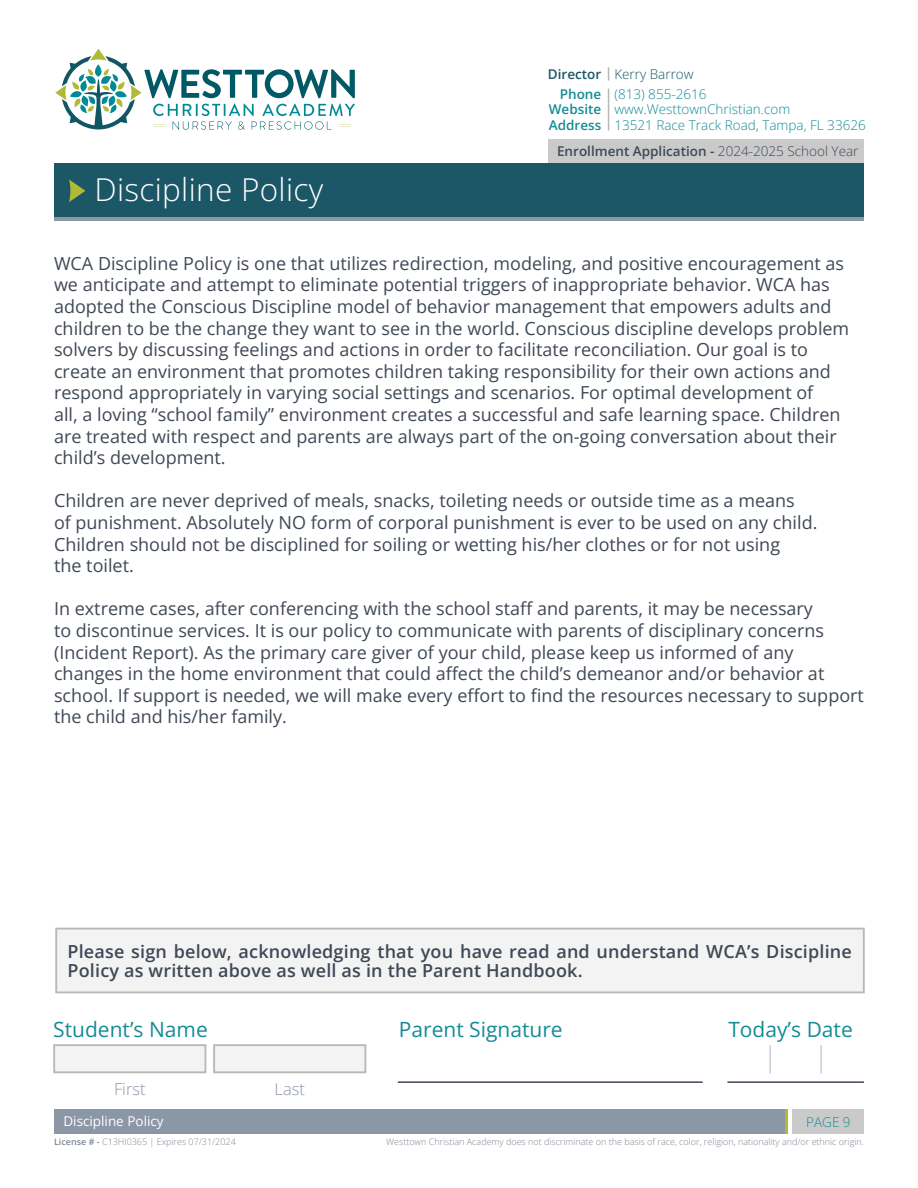
<style>
.page{position:relative;width:918px;height:1188px;background:#fff}
.page>*{position:absolute;margin:0;border:0;box-sizing:border-box;transform-origin:0 0}
.t1{font:300 31.5px "Open Sans";letter-spacing:.01em;color:#fff}
.t2{font:21px "Open Sans";color:#138c96}
.t3{font:18px/21.6px "Open Sans";color:#3f4856}
.t4{font:600 18px/19.5px "Open Sans";letter-spacing:.01em;color:#3f4856}
.t5{font:300 16.5px "Open Sans";color:#8b96a7}
.t6{font:300 13.5px/15.8px "Open Sans";color:#138c96}
.t7{font:600 13.5px "Open Sans";color:#3f4856}
.t8{font:300 13.5px "Open Sans";color:#1b5767}
.t9{font:600 13.5px/15.6px "Open Sans";color:#138c96;text-align:justify}
.t10{font:13.5px "Open Sans";color:#fff}
.t11{font:300 9px "Open Sans";color:#7f8794}
.s1{font-weight:600}
.s2{font-weight:300}
</style>
<div class="page">
<div style="left:54px;top:1109px;width:731px;height:24px;background:#8b96a7"></div>
<hr style="left:785px;top:1109px;width:3px;height:24px;background:#afba36">
<div style="left:793px;top:1109px;width:71px;height:24px;background:#c9cac9"></div>
<svg style="left:608px;top:67px;width:1px;height:14px"></svg>
<hr style="left:608px;top:89px;width:1px;height:41px;background:#b7b8b8">
<svg style="left:54px;top:216px;width:810px;height:5px;background:#74899a"></svg>
<div style="left:549px;top:139px;width:315px;height:27px;background:#c9cac9"></div>
<div style="left:54px;top:163px;width:810px;height:53px;background:#1b5767"></div>
<svg style="left:69px;top:180px;width:16px;height:22px"></svg>
<svg style="left:55px;top:49px;width:300px;height:81px"></svg>
<div style="left:55px;top:928px;width:810px;height:65px;background:#f3f3f3;border:2px solid #b7b8b8"></div>
<hr style="left:398px;top:1081px;width:305px;height:2px;background:#3f4856">
<div style="left:53px;top:1044px;width:153px;height:29px;background:#f3f3f3;border:2px solid #b7b8b8"></div>
<div style="left:213px;top:1044px;width:153px;height:29px;background:#f3f3f3;border:2px solid #b7b8b8"></div>
<hr style="left:727px;top:1081px;width:137px;height:2px;background:#3f4856">
<hr style="left:820px;top:1045px;width:2px;height:29px;background:#cacdd4">
<hr style="left:769px;top:1045px;width:2px;height:29px;background:#cacdd4">
<p class="t8" style="left:548px;top:65px;width:147px"><span class="s1">Director</span> Kerry Barrow</p>
<p class="t9" style="left:549px;top:86px;width:54px;text-indent:11px">Phone Website Address</p>
<p class="t6" style="left:614px;top:85px;width:253px">(813) 855-2616 www.WesttownChristian.com<br>13521 Race Track Road, Tampa, FL 33626</p>
<p class="t1" style="left:94px;top:168px;width:230px">Discipline Policy</p>
<p class="t7" style="left:557px;top:142px;width:303px">Enrollment Application - <span class="s2">2024-2025 School Year</span></p>
<p class="t3" style="left:54px;top:252px;width:797px">WCA Discipline Policy is one that utilizes redirection, modeling, and positive encouragement as we anticipate and attempt to eliminate potential triggers of inappropriate behavior. WCA has adopted the Conscious Discipline model of behavior management that empowers adults and children to be the change they want to see in the world. Conscious discipline develops problem solvers by discussing feelings and actions in order to facilitate reconciliation. Our goal is to create an environment that promotes children taking responsibility for their own actions and respond appropriately in varying social settings and scenarios. For optimal development of</p>
<p class="t3" style="left:54px;top:403px;width:788px">all, a loving “school family” environment creates a successful and safe learning space. Children are treated with respect and parents are always part of the on-going conversation about their child’s development.</p>
<p class="t3" style="left:54px;top:490px;width:742px">Children are never deprived of meals, snacks, toileting needs or outside time as a means</p>
<p class="t3" style="left:54px;top:511px;width:765px">of punishment. Absolutely NO form of corporal punishment is ever to be used on any child.<br>Children should not be disciplined for soiling or wetting his/her clothes or for not using</p>
<p class="t3" style="left:54px;top:554px;width:81px">the toilet.</p>
<p class="t3" style="left:54px;top:598px;width:811px">In extreme cases, after conferencing with the school staff and parents, it may be necessary<br>to discontinue services. It is our policy to communicate with parents of disciplinary concerns (Incident Report). As the primary care giver of your child, please keep us informed of any changes in the home environment that could affect the child’s demeanor and/or behavior at school. If support is needed, we will make every effort to find the resources necessary to support the child and his/her family.</p>
<p class="t4" style="left:68px;top:941px;width:786px">Please sign below, acknowledging that you have read and understand WCA’s Discipline<br>Policy as written above as well as in the Parent Handbook.</p>
<p class="t2" style="left:53px;top:1015px;width:156px">Student’s Name</p>
<p class="t2" style="left:399px;top:1015px;width:166px">Parent Signature</p>
<p class="t5" style="left:114px;top:1078px;width:33px">First</p>
<p class="t5" style="left:275px;top:1078px;width:32px">Last</p>
<p class="t10" style="left:63px;top:1112px;width:102px">Discipline Policy</p>
<p class="t2" style="left:728px;top:1015px;width:126px">Today’s Date</p>
<p class="t6" style="left:806px;top:1113px;width:46px">PAGE 9</p>
<p class="t11" style="left:54px;top:1136px;width:183px"><span class="s1">License # -</span> C13HI0365 | Expires 07/31/2024</p>
<p class="t11" style="left:386px;top:1136px;width:479px">Westtown Christian Academy does not discriminate on the basis of race, color, religion, nationality and/or ethnic origin.</p>
</div>
